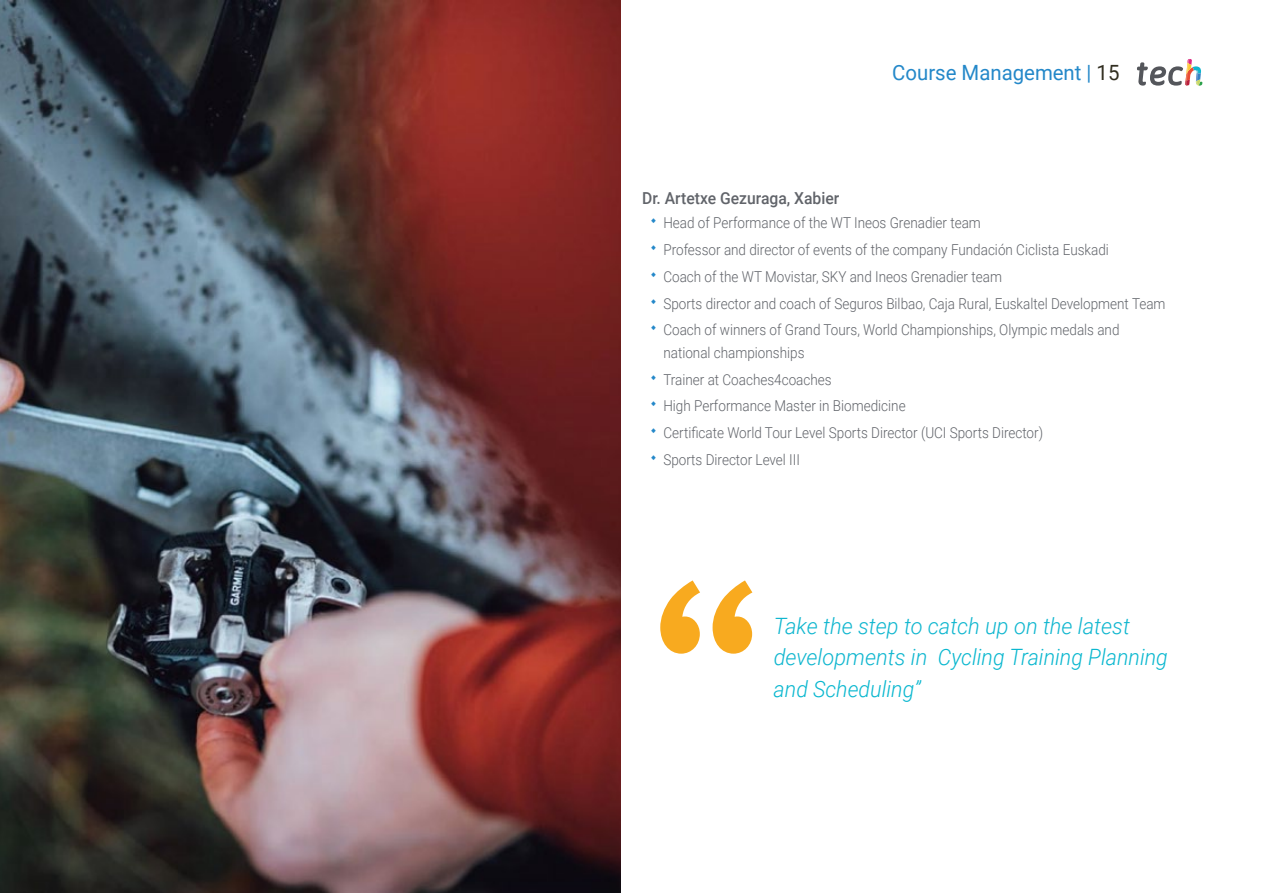
<style>
.page{position:relative;width:1263px;height:893px;background:#fff}
.page>*{position:absolute;margin:0;border:0;box-sizing:border-box;transform-origin:0 0}
.t1{font:italic 300 22.5px/31.5px "Roboto";color:#0fb6cf}
.t2{font:21px "Roboto";color:#2488c9}
.t3{font:500 16.5px "Roboto";color:#61646a;scale:.95 1}
.t4{font:300 15px/26.7px "Roboto";color:#61646a;scale:.9 1}
.s1{color:#312e20}
.s2{color:#09b7cf}
</style>
<div class="page">
<svg style="left:1137px;top:59px;width:65px;height:27px"></svg>
<svg style="left:660px;top:580px;width:92px;height:74px"></svg>
<img style="left:0;top:0;width:621px;height:893px">
<h2 class="t2" style="left:892px;top:57px;width:229px">Course Management | <span class="s1">15</span></h2>
<p class="t3" style="left:642px;top:186px;width:209px">Dr. Artetxe Gezuraga, Xabier</p>
<p class="t4" style="left:663px;top:209px;width:559px">Head of Performance of the WT Ineos Grenadier team<br>Professor and director of events of the company Fundación Ciclista Euskadi<br>Coach of the WT Movistar, SKY and Ineos Grenadier team<br>Sports director and coach of Seguros Bilbao, Caja Rural, Euskaltel Development Team Coach of winners of Grand Tours, World Championships, Olympic medals and</p>
<p class="t4" style="left:663px;top:339px;width:423px">national championships<br>Trainer at Coaches4coaches<br>High Performance Master in Biomedicine<br>Certificate World Tour Level Sports Director (UCI Sports Director)<br>Sports Director Level III</p>
<h1 class="t1" style="left:774px;top:609px;width:396px">Take the step to catch up on the latest developments in <span class="s2">Cycling Training Planning and Scheduling”</span></h1>
</div>
